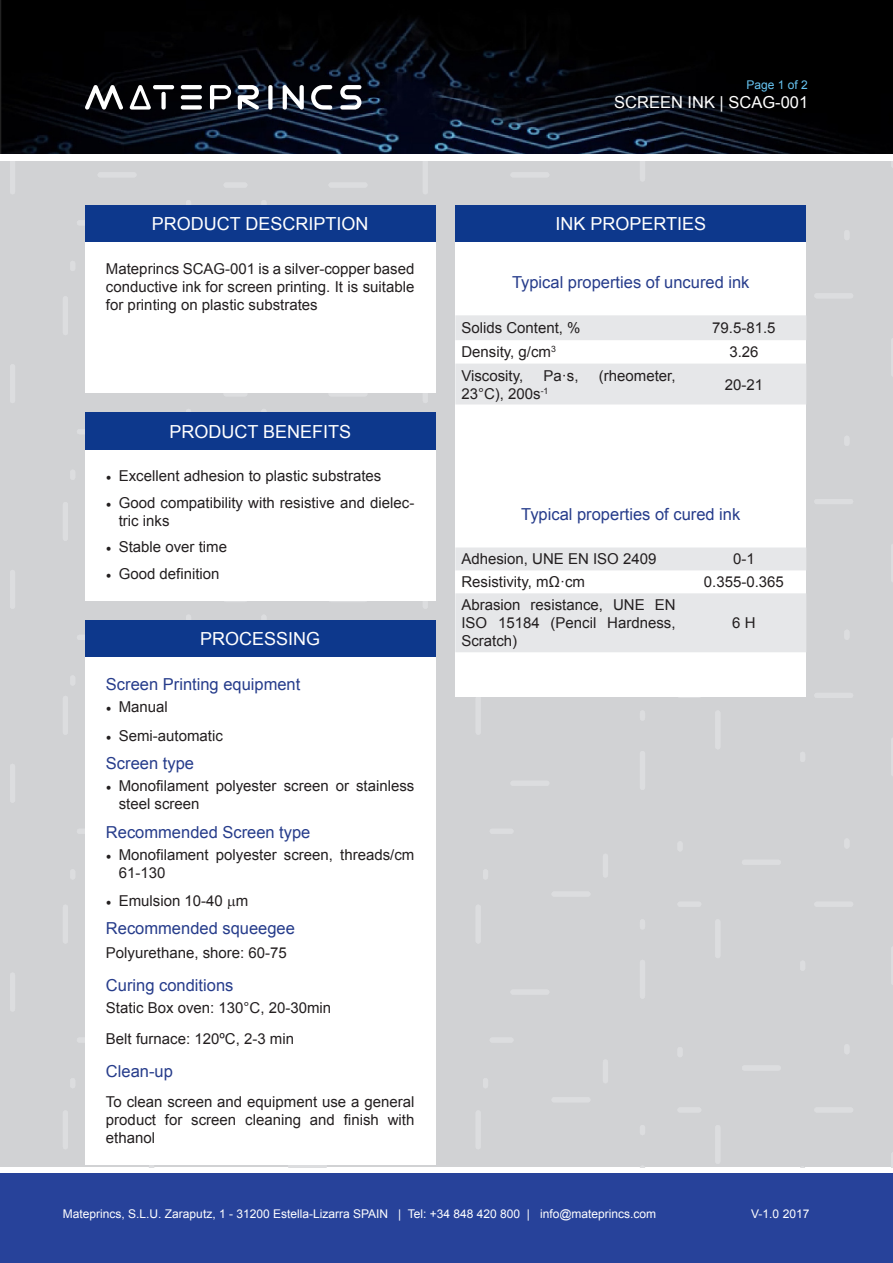
<style>
.page{position:relative;width:893px;height:1263px;background:#fff}
.page>*{position:absolute;margin:0;border:0;box-sizing:border-box;transform-origin:0 0}
.t1{font:18px "Arial";color:#fff}
.t2{font:16.5px "Arial";color:#263c8b}
.t3{font:16.5px "Arial";color:#fff}
.t4{font:15px/18px "Arial";color:#231f20;text-align:justify}
.t5{font:12px "Arial";color:#fff}
.t6{font:12px "Arial";color:#67c4f2}
.s1{font-family:"Minion Pro"}
</style>
<div class="page">
<img style="left:0;top:0;width:893px;height:153px">
<div style="left:0;top:1174px;width:893px;height:89px;background:#27429a"></div>
<svg style="left:85px;top:85px;width:38px;height:25px"></svg>
<svg style="left:130px;top:85px;width:44px;height:25px"></svg>
<svg style="left:181px;top:85px;width:21px;height:4px"></svg>
<svg style="left:181px;top:95px;width:21px;height:4px"></svg>
<svg style="left:181px;top:105px;width:21px;height:5px"></svg>
<svg style="left:210px;top:85px;width:21px;height:25px"></svg>
<svg style="left:238px;top:85px;width:21px;height:25px"></svg>
<svg style="left:268px;top:85px;width:5px;height:25px"></svg>
<svg style="left:283px;top:85px;width:21px;height:25px"></svg>
<svg style="left:311px;top:85px;width:21px;height:25px"></svg>
<svg style="left:340px;top:85px;width:21px;height:25px"></svg>
<div style="left:0;top:162px;width:893px;height:1005px;background:#d1d2d4"></div>
<svg style="left:10px;top:764px;width:5px;height:38px"></svg>
<svg style="left:476px;top:697px;width:4px;height:37px"></svg>
<svg style="left:63px;top:696px;width:5px;height:38px"></svg>
<svg style="left:511px;top:781px;width:38px;height:4px"></svg>
<svg style="left:490px;top:829px;width:23px;height:4px"></svg>
<svg style="left:77px;top:829px;width:8px;height:4px"></svg>
<svg style="left:483px;top:870px;width:5px;height:9px"></svg>
<svg style="left:71px;top:870px;width:4px;height:9px"></svg>
<svg style="left:10px;top:973px;width:5px;height:38px"></svg>
<svg style="left:476px;top:905px;width:4px;height:38px"></svg>
<svg style="left:63px;top:905px;width:5px;height:38px"></svg>
<svg style="left:511px;top:990px;width:38px;height:4px"></svg>
<svg style="left:490px;top:1038px;width:23px;height:4px"></svg>
<svg style="left:77px;top:1038px;width:8px;height:4px"></svg>
<svg style="left:483px;top:1079px;width:5px;height:9px"></svg>
<svg style="left:71px;top:1079px;width:4px;height:9px"></svg>
<svg style="left:476px;top:1111px;width:4px;height:38px"></svg>
<svg style="left:63px;top:1111px;width:5px;height:38px"></svg>
<svg style="left:288px;top:1164px;width:39px;height:3px"></svg>
<svg style="left:149px;top:1164px;width:5px;height:3px"></svg>
<svg style="left:815px;top:693px;width:38px;height:5px"></svg>
<svg style="left:801px;top:752px;width:4px;height:10px"></svg>
<svg style="left:845px;top:630px;width:4px;height:9px"></svg>
<svg style="left:892px;top:738px;width:1px;height:37px"></svg>
<svg style="left:716px;top:711px;width:4px;height:38px"></svg>
<svg style="left:680px;top:697px;width:19px;height:1px"></svg>
<svg style="left:640px;top:711px;width:5px;height:9px"></svg>
<svg style="left:640px;top:751px;width:5px;height:38px"></svg>
<svg style="left:815px;top:902px;width:38px;height:4px"></svg>
<svg style="left:801px;top:961px;width:4px;height:9px"></svg>
<svg style="left:845px;top:839px;width:4px;height:9px"></svg>
<svg style="left:892px;top:947px;width:1px;height:37px"></svg>
<svg style="left:716px;top:920px;width:4px;height:38px"></svg>
<svg style="left:552px;top:892px;width:38px;height:4px"></svg>
<svg style="left:742px;top:860px;width:38px;height:4px"></svg>
<svg style="left:678px;top:902px;width:23px;height:4px"></svg>
<svg style="left:603px;top:854px;width:5px;height:23px"></svg>
<svg style="left:640px;top:920px;width:5px;height:9px"></svg>
<svg style="left:678px;top:842px;width:4px;height:9px"></svg>
<svg style="left:640px;top:960px;width:5px;height:38px"></svg>
<svg style="left:815px;top:1108px;width:38px;height:4px"></svg>
<svg style="left:845px;top:1045px;width:4px;height:9px"></svg>
<svg style="left:892px;top:1153px;width:1px;height:14px"></svg>
<svg style="left:716px;top:1125px;width:4px;height:38px"></svg>
<svg style="left:552px;top:1098px;width:38px;height:4px"></svg>
<svg style="left:743px;top:1066px;width:37px;height:4px"></svg>
<svg style="left:678px;top:1108px;width:23px;height:4px"></svg>
<svg style="left:603px;top:1060px;width:5px;height:23px"></svg>
<svg style="left:640px;top:1125px;width:5px;height:10px"></svg>
<svg style="left:678px;top:1048px;width:4px;height:9px"></svg>
<svg style="left:262px;top:201px;width:4px;height:4px"></svg>
<svg style="left:423px;top:162px;width:4px;height:32px"></svg>
<svg style="left:10px;top:162px;width:5px;height:32px"></svg>
<svg style="left:511px;top:173px;width:38px;height:4px"></svg>
<svg style="left:98px;top:173px;width:38px;height:4px"></svg>
<svg style="left:329px;top:183px;width:38px;height:4px"></svg>
<svg style="left:224px;top:183px;width:23px;height:4px"></svg>
<svg style="left:77px;top:221px;width:8px;height:4px"></svg>
<svg style="left:186px;top:200px;width:5px;height:5px"></svg>
<svg style="left:71px;top:261px;width:4px;height:10px"></svg>
<svg style="left:423px;top:393px;width:4px;height:10px"></svg>
<svg style="left:10px;top:365px;width:5px;height:38px"></svg>
<svg style="left:63px;top:297px;width:5px;height:38px"></svg>
<svg style="left:329px;top:393px;width:38px;height:3px"></svg>
<svg style="left:224px;top:393px;width:23px;height:3px"></svg>
<svg style="left:77px;top:430px;width:8px;height:4px"></svg>
<svg style="left:71px;top:470px;width:4px;height:9px"></svg>
<svg style="left:262px;top:615px;width:4px;height:5px"></svg>
<svg style="left:423px;top:600px;width:5px;height:8px"></svg>
<svg style="left:10px;top:570px;width:5px;height:38px"></svg>
<svg style="left:63px;top:502px;width:5px;height:38px"></svg>
<svg style="left:328px;top:600px;width:40px;height:2px"></svg>
<svg style="left:223px;top:600px;width:24px;height:2px"></svg>
<svg style="left:77px;top:635px;width:8px;height:5px"></svg>
<svg style="left:186px;top:615px;width:5px;height:5px"></svg>
<svg style="left:71px;top:676px;width:4px;height:9px"></svg>
<svg style="left:640px;top:162px;width:5px;height:19px"></svg>
<svg style="left:815px;top:294px;width:38px;height:4px"></svg>
<svg style="left:845px;top:231px;width:4px;height:9px"></svg>
<svg style="left:892px;top:339px;width:1px;height:37px"></svg>
<svg style="left:815px;top:499px;width:38px;height:5px"></svg>
<svg style="left:845px;top:436px;width:4px;height:9px"></svg>
<svg style="left:892px;top:545px;width:1px;height:36px"></svg>
<div style="left:85px;top:205px;width:351px;height:37px;background:#0d388c"></div>
<div style="left:85px;top:242px;width:351px;height:151px;background:#fff"></div>
<div style="left:85px;top:412px;width:351px;height:38px;background:#0d388c"></div>
<div style="left:85px;top:450px;width:351px;height:150px;background:#fff"></div>
<div style="left:85px;top:620px;width:351px;height:38px;background:#0d388c"></div>
<div style="left:85px;top:658px;width:351px;height:506px;background:#fff"></div>
<div style="left:455px;top:205px;width:351px;height:37px;background:#0d388c"></div>
<div style="left:455px;top:242px;width:351px;height:455px;background:#fff"></div>
<svg style="left:455px;top:315px;width:351px;height:89px"></svg>
<svg style="left:455px;top:547px;width:351px;height:105px"></svg>
<p class="t6" style="left:746px;top:77px;width:63px">Page 1 of 2</p>
<p class="t1" style="left:152px;top:212px;width:218px">PRODUCT DESCRIPTION</p>
<p class="t4" style="left:106px;top:260px;width:310px">Mateprincs SCAG-001 is a silver-copper based conductive ink for screen printing. It is suitable for printing on plastic substrates</p>
<p class="t1" style="left:169px;top:420px;width:183px">PRODUCT BENEFITS</p>
<p class="t4" style="left:106px;top:467px;width:277px"><span class="s1">•</span> Excellent adhesion to plastic substrates</p>
<p class="t4" style="left:119px;top:494px;width:297px;text-indent:-13px"><span class="s1">•</span> Good compatibility with resistive and dielec&shy;tric inks</p>
<p class="t4" style="left:106px;top:538px;width:123px"><span class="s1">•</span> Stable over time</p>
<p class="t4" style="left:106px;top:565px;width:115px"><span class="s1">•</span> Good definition</p>
<p class="t1" style="left:200px;top:627px;width:122px">PROCESSING</p>
<p class="t2" style="left:106px;top:673px;width:196px">Screen Printing equipment</p>
<p class="t4" style="left:106px;top:698px;width:63px"><span class="s1">•</span> Manual</p>
<p class="t4" style="left:106px;top:726px;width:118px"><span class="s1">•</span> Semi-automatic</p>
<p class="t2" style="left:106px;top:752px;width:90px">Screen type</p>
<p class="t4" style="left:119px;top:777px;width:297px;text-indent:-13px"><span class="s1">•</span> Monofilament polyester screen or stainless steel screen</p>
<p class="t2" style="left:106px;top:821px;width:206px">Recommended Screen type</p>
<p class="t4" style="left:119px;top:846px;width:297px;text-indent:-13px"><span class="s1">•</span> Monofilament polyester screen, threads/cm<br>61-130</p>
<p class="t4" style="left:106px;top:892px;width:144px"><span class="s1">•</span> Emulsion 10-40 m</p>
<p class="t2" style="left:106px;top:918px;width:190px">Recommended squeegee</p>
<p class="t4" style="left:106px;top:944px;width:182px">Polyurethane, shore: 60-75</p>
<p class="t2" style="left:106px;top:974px;width:129px">Curing conditions</p>
<p class="t4" style="left:106px;top:999px;width:227px">Static Box oven: 130°C, 20-30min</p>
<p class="t4" style="left:106px;top:1030px;width:190px">Belt furnace: 120ºC, 2-3 min</p>
<p class="t2" style="left:106px;top:1060px;width:68px">Clean-up</p>
<p class="t4" style="left:106px;top:1093px;width:310px">To clean screen and equipment use a general product for screen cleaning and finish with ethanol</p>
<p class="t3" style="left:614px;top:91px;width:196px">SCREEN INK | SCAG-001</p>
<p class="t1" style="left:555px;top:212px;width:152px">INK PROPERTIES</p>
<p class="t2" style="left:512px;top:271px;width:239px">Typical properties of uncured ink</p>
<p class="t4" style="left:461px;top:319px;width:121px">Solids Content, %</p>
<p class="t4" style="left:712px;top:319px;width:65px">79.5-81.5</p>
<p class="t4" style="left:461px;top:343px;width:96px">Density, g/cm<sup>3</sup></p>
<p class="t4" style="left:729px;top:343px;width:31px">3.26</p>
<p class="t4" style="left:461px;top:366px;width:63px">Viscosity,</p>
<p class="t4" style="left:544px;top:366px;width:37px">Pa·s,</p>
<p class="t4" style="left:599px;top:366px;width:78px">(rheometer,</p>
<p class="t4" style="left:461px;top:384px;width:89px">23°C), 200s<sup>-1</sup></p>
<p class="t4" style="left:725px;top:375px;width:40px">20-21</p>
<p class="t2" style="left:521px;top:504px;width:221px">Typical properties of cured ink</p>
<p class="t4" style="left:461px;top:550px;width:197px">Adhesion, UNE EN ISO 2409</p>
<p class="t4" style="left:733px;top:550px;width:23px">0-1</p>
<p class="t4" style="left:461px;top:573px;width:125px">Resistivity, mΩ·cm</p>
<p class="t4" style="left:704px;top:573px;width:82px">0.355-0.365</p>
<p class="t4" style="left:461px;top:596px;width:216px">Abrasion resistance, UNE EN ISO 15184 (Pencil Hardness, Scratch)</p>
<p class="t4" style="left:732px;top:614px;width:25px">6 H</p>
<p class="t5" style="left:63px;top:1205px;width:595px">Mateprincs, S.L.U. Zaraputz, 1 - 31200 Estella-Lizarra SPAIN | Tel: +34 848 420 800 | info@mateprincs.com</p>
<p class="t5" style="left:751px;top:1205px;width:60px">V-1.0 2017</p>
</div>
